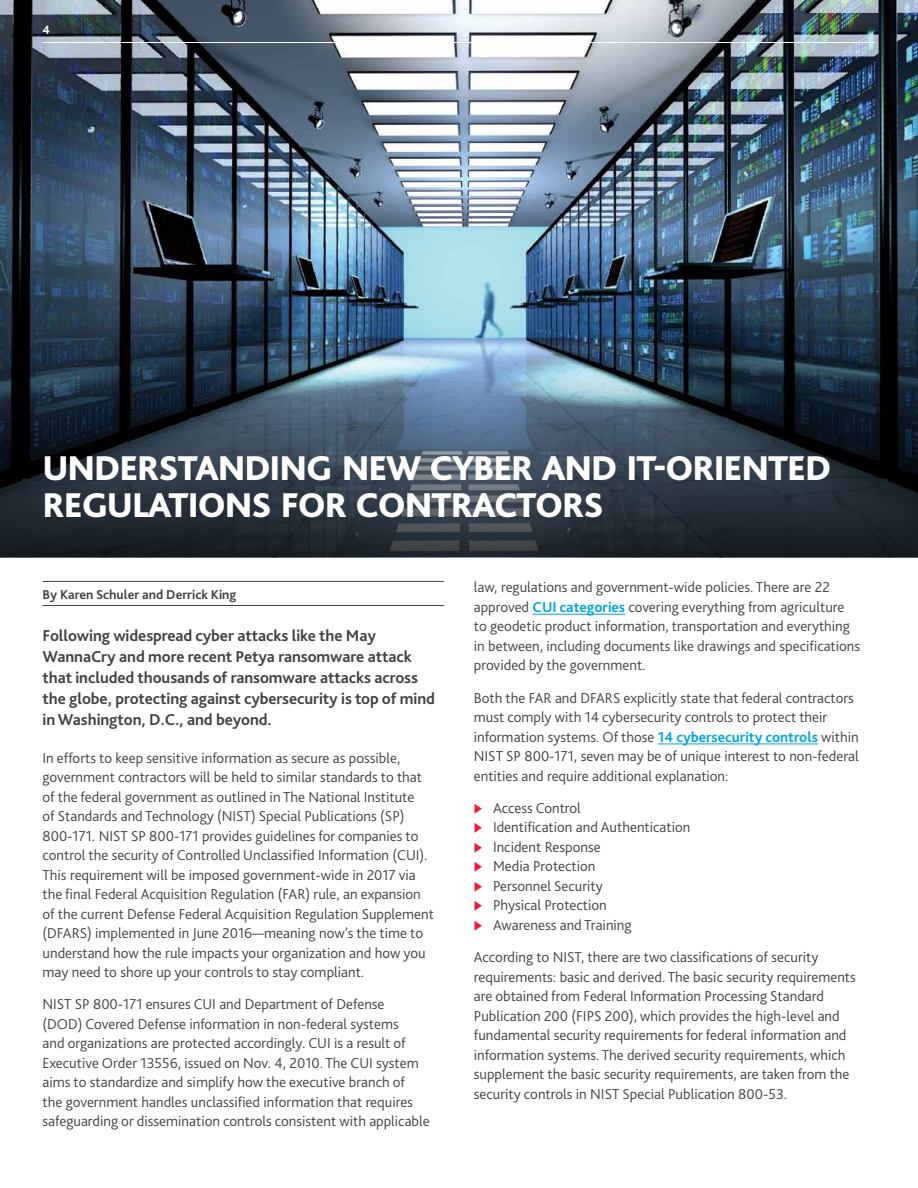
<style>
.page{position:relative;width:918px;height:1188px;background:#fff}
.page>*{position:absolute;margin:0;border:0;box-sizing:border-box;transform-origin:0 0}
.t1{font:800 36px/37.5px "Bliss Pro";letter-spacing:-.03em;color:#fff}
.t2{font:700 16.5px/21px "Bliss Pro";letter-spacing:-.005em;color:#424241}
.t3{font:300 15px/19.5px "Bliss Pro";color:#424241}
.t4{font:700 13.5px "Bliss Pro";color:#424241}
.t5{font:700 12.75px "Bliss Pro";color:#fff}
.s1{font-weight:700;color:#00a4df}
.s2{color:#ed1a3b}
</style>
<div class="page">
<img style="left:0;top:0;width:918px;height:557px">
<svg style="left:0;top:355px;width:917px;height:202px;background:#313f4c"></svg>
<hr style="left:43px;top:581px;width:401px;height:1px;background:#424241">
<hr style="left:43px;top:605px;width:401px;height:1px;background:#424241">
<hr style="left:533px;top:614px;width:92px;height:1px;background:#00a4df">
<hr style="left:658px;top:744px;width:160px;height:1px;background:#00a4df">
<hr style="left:43px;top:42px;width:832px;height:1px;background:#fff">
<p class="t5" style="left:43px;top:22px;width:9px">4</p>
<h1 class="t1" style="left:43px;top:448px;width:790px">UNDERSTANDING NEW CYBER AND IT-ORIENTED<br>REGULATIONS FOR CONTRACTORS</h1>
<p class="t4" style="left:43px;top:586px;width:195px">By Karen Schuler and Derrick King</p>
<p class="t2" style="left:43px;top:625px;width:394px">Following widespread cyber attacks like the May WannaCry and more recent Petya ransomware attack that included thousands of ransomware attacks across the globe, protecting against cybersecurity is top of mind in Washington, D.C., and beyond.</p>
<p class="t3" style="left:43px;top:747px;width:393px">In efforts to keep sensitive information as secure as possible, government contractors will be held to similar standards to that of the federal government as outlined in The National Institute<br>of Standards and Technology (NIST) Special Publications (SP)<br>800-171. NIST SP 800-171 provides guidelines for companies to control the security of Controlled Unclassified Information (CUI).<br>This requirement will be imposed government-wide in 2017 via the final Federal Acquisition Regulation (FAR) rule, an expansion of the current Defense Federal Acquisition Regulation Supplement (DFARS) implemented in June 2016—meaning now’s the time to understand how the rule impacts your organization and how you may need to shore up your controls to stay compliant.</p>
<p class="t3" style="left:43px;top:994px;width:389px">NIST SP 800-171 ensures CUI and Department of Defense<br>(DOD) Covered Defense information in non-federal systems<br>and organizations are protected accordingly. CUI is a result of Executive Order 13556, issued on Nov. 4, 2010. The CUI system aims to standardize and simplify how the executive branch of<br>the government handles unclassified information that requires safeguarding or dissemination controls consistent with applicable</p>
<p class="t3" style="left:474px;top:577px;width:388px">law, regulations and government-wide policies. There are 22 approved <span class="s1">CUI categories</span> covering everything from agriculture to geodetic product information, transportation and everything in between, including documents like drawings and specifications provided by the government.</p>
<p class="t3" style="left:474px;top:688px;width:386px">Both the FAR and DFARS explicitly state that federal contractors must comply with 14 cybersecurity controls to protect their information systems. Of those <span class="s1">14 cybersecurity controls</span> within NIST SP 800-171, seven may be of unique interest to non-federal entities and require additional explanation:</p>
<p class="t3" style="left:474px;top:798px;width:109px"><span class="s2">◆</span> Access Control</p>
<p class="t3" style="left:474px;top:817px;width:218px"><span class="s2">◆</span> Identification and Authentication</p>
<p class="t3" style="left:474px;top:837px;width:128px"><span class="s2">◆</span> Incident Response</p>
<p class="t3" style="left:474px;top:856px;width:123px"><span class="s2">◆</span> Media Protection</p>
<p class="t3" style="left:474px;top:876px;width:130px"><span class="s2">◆</span> Personnel Security</p>
<p class="t3" style="left:474px;top:895px;width:134px"><span class="s2">◆</span> Physical Protection</p>
<p class="t3" style="left:474px;top:908px;width:346px;line-height:32.2px"><span class="s2">◆</span> Awareness and Training<br>According to NIST, there are two classifications of security</p>
<p class="t3" style="left:474px;top:967px;width:383px">requirements: basic and derived. The basic security requirements are obtained from Federal Information Processing Standard Publication 200 (FIPS 200), which provides the high-level and fundamental security requirements for federal information and information systems. The derived security requirements, which supplement the basic security requirements, are taken from the security controls in NIST Special Publication 800-53.</p>
</div>
